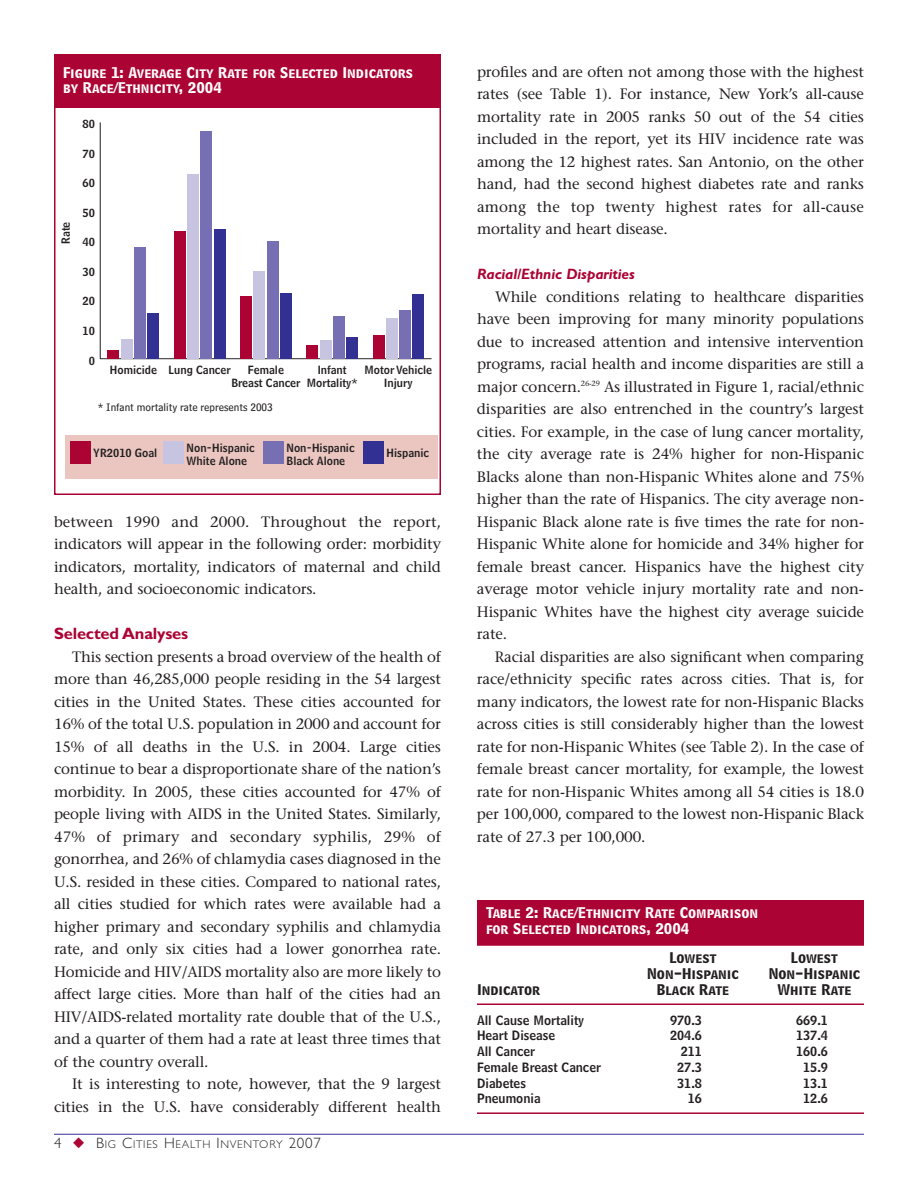
<style>
.page{position:relative;width:918px;height:1188px;background:#fff}
.page>*{position:absolute;margin:0;border:0;box-sizing:border-box;transform-origin:0 0}
.t1{font:700 16.5px "Gill Sans";letter-spacing:-.01em;color:#ab0333}
.t2{font:15px/22.5px "Stone Serif";letter-spacing:-.01em;color:#231f20;text-align:justify}
.t3{font:italic 700 15px "Gill Sans";letter-spacing:-.01em;color:#ab0333}
.t4{font:12.75px/15.8px "Bell Centennial Bold Listing Alt";color:#fff}
.t5{font:12.75px "Bell Centennial Name And Number";color:#231f20}
.t6{font:12.75px "Bell Centennial Bold Listing Alt";color:#231f20}
.t7{font:11.25px/13.5px "Bell Centennial Name And Number";color:#231f20;text-align:center}
.t8{font:11.25px "Bell Centennial Sub Caption";color:#231f20}
.t9{font:300 11.25px "Gill Sans";letter-spacing:.065em;color:#231f20}
.s1{font-size:15px}
.s2{color:#ab0333}
</style>
<div class="page">
<hr style="left:54px;top:1134px;width:810px;height:1px;background:#323092">
<div style="left:477px;top:900px;width:387px;height:24px;background:#ab0333"></div>
<div style="left:477px;top:923px;width:387px;height:23px;background:#ab0333"></div>
<hr style="left:477px;top:1004px;width:387px;height:1px;background:#ab0333">
<hr style="left:477px;top:1112px;width:387px;height:2px;background:#ab0333">
<div style="left:65px;top:435px;width:373px;height:43px;background:#ebc6c1"></div>
<hr style="left:100px;top:358px;width:332px;height:1px;background:#231f20">
<hr style="left:100px;top:122px;width:1px;height:237px;background:#231f20">
<div style="left:363px;top:441px;width:21px;height:22px;background:#323092"></div>
<div style="left:147px;top:314px;width:12px;height:45px;background:#323092"></div>
<div style="left:214px;top:230px;width:11px;height:129px;background:#323092"></div>
<div style="left:280px;top:293px;width:12px;height:66px;background:#323092"></div>
<div style="left:346px;top:337px;width:12px;height:22px;background:#323092"></div>
<div style="left:412px;top:294px;width:12px;height:65px;background:#323092"></div>
<div style="left:263px;top:441px;width:21px;height:22px;background:#776fb3"></div>
<div style="left:134px;top:247px;width:12px;height:112px;background:#776fb3"></div>
<div style="left:200px;top:131px;width:12px;height:228px;background:#776fb3"></div>
<div style="left:267px;top:241px;width:11px;height:118px;background:#776fb3"></div>
<div style="left:333px;top:316px;width:12px;height:43px;background:#776fb3"></div>
<div style="left:399px;top:310px;width:12px;height:49px;background:#776fb3"></div>
<div style="left:163px;top:441px;width:21px;height:22px;background:#c7c4e1"></div>
<div style="left:121px;top:339px;width:12px;height:20px;background:#c7c4e1"></div>
<div style="left:187px;top:175px;width:12px;height:184px;background:#c7c4e1"></div>
<div style="left:253px;top:271px;width:12px;height:88px;background:#c7c4e1"></div>
<div style="left:320px;top:340px;width:11px;height:19px;background:#c7c4e1"></div>
<div style="left:386px;top:319px;width:12px;height:40px;background:#c7c4e1"></div>
<div style="left:70px;top:441px;width:21px;height:22px;background:#ab0333"></div>
<div style="left:108px;top:350px;width:11px;height:9px;background:#ab0333"></div>
<div style="left:174px;top:231px;width:12px;height:128px;background:#ab0333"></div>
<div style="left:240px;top:296px;width:12px;height:63px;background:#ab0333"></div>
<div style="left:306px;top:345px;width:12px;height:14px;background:#ab0333"></div>
<div style="left:373px;top:335px;width:12px;height:24px;background:#ab0333"></div>
<div style="left:54px;top:54px;width:387px;height:441px;border:2px solid #ab0333"></div>
<div style="left:54px;top:54px;width:387px;height:54px;background:#ab0333"></div>
<p class="t4" style="left:63px;top:65px;width:352px">Figure 1: Average City Rate for Selected Indicators by Race/Ethnicity, 2004</p>
<p class="t7" style="left:83px;top:118px;width:14px">80</p>
<p class="t7" style="left:83px;top:148px;width:14px">70</p>
<p class="t7" style="left:83px;top:177px;width:14px">60</p>
<p class="t7" style="left:60px;top:244px;width:24px;rotate:-90deg">Rate</p>
<p class="t7" style="left:83px;top:207px;width:14px">50</p>
<p class="t7" style="left:83px;top:236px;width:14px">40</p>
<p class="t7" style="left:83px;top:266px;width:14px">30</p>
<p class="t7" style="left:83px;top:295px;width:14px">20</p>
<p class="t7" style="left:83px;top:325px;width:14px">10</p>
<p class="t7" style="left:89px;top:355px;width:8px">0</p>
<p class="t7" style="left:110px;top:364px;width:118px">Homicide Lung Cance</p>
<p class="t7" style="left:231px;top:364px;width:66px">Female<br>B east Cance</p>
<p class="t8" style="left:98px;top:403px;width:176px">* Infant mortality rate represents 2003</p>
<p class="t7" style="left:307px;top:364px;width:52px">n an<br>Mo ality*</p>
<p class="t7" style="left:365px;top:364px;width:69px">Moto Vehicle n ury</p>
<p class="t7" style="left:93px;top:447px;width:62px">YR2010 Goa</p>
<p class="t7" style="left:187px;top:442px;width:70px;text-align:left">Non-Hispanic<br>White Alone</p>
<p class="t7" style="left:287px;top:442px;width:70px;text-align:left">Non-Hispanic<br>Black Alone</p>
<p class="t7" style="left:387px;top:447px;width:44px">Hispanic</p>
<p class="t2" style="left:54px;top:512px;width:389px">between 1990 and 2000. Throughout the report, indicators will appear in the following order: morbidity indicators, mortality, indicators of maternal and child health, and socioeconomic indicators.</p>
<p class="t1" style="left:54px;top:628px;width:136px">Selected Analyses</p>
<p class="t2" style="left:54px;top:647px;width:389px;text-indent:18px">This section presents a broad overview of the health of more than 46,285,000 people residing in the 54 largest cities in the United States. These cities accounted for 16% of the total U.S. population in 2000 and account for 15% of all deaths in the U.S. in 2004. Large cities continue to bear a disproportionate share of the nation’s morbidity. In 2005, these cities accounted for 47% of people living with AIDS in the United States. Similarly, 47% of primary and secondary syphilis, 29% of gonorrhea, and 26% of chlamydia cases diagnosed in the U.S. resided in these cities. Compared to national rates, all cities studied for which rates were available had a higher primary and secondary syphilis and chlamydia rate, and only six cities had a lower gonorrhea rate.<br>Homicide and HIV/AIDS mortality also are more likely to affect large cities. More than half of the cities had an HIV/AIDS-related mortality rate double that of the U.S., and a quarter of them had a rate at least three times that of the country overall.</p>
<p class="t2" style="left:54px;top:1074px;width:389px;text-align:right">It is interesting to note, however, that the 9 largest cities in the U.S. have considerably different health</p>
<p class="t9" style="left:54px;top:1140px;width:268px"><span class="s1">4</span> <span class="s2">◆</span> <span class="s1">B</span>IG <span class="s1">C</span>ITIES <span class="s1">H</span>EALTH <span class="s1">I</span>NVENTORY <span class="s1">2007</span></p>
<p class="t2" style="left:477px;top:62px;width:389px">profiles and are often not among those with the highest rates (see Table 1). For instance, New York’s all-cause mortality rate in 2005 ranks 50 out of the 54 cities included in the report, yet its HIV incidence rate was among the 12 highest rates. San Antonio, on the other hand, had the second highest diabetes rate and ranks among the top twenty highest rates for all-cause mortality and heart disease.</p>
<p class="t3" style="left:477px;top:269px;width:159px">Racial/Ethnic Disparities</p>
<p class="t2" style="left:477px;top:287px;width:389px;text-indent:18px">While conditions relating to healthcare disparities have been improving for many minority populations due to increased attention and intensive intervention programs, racial health and income disparities are still a major concern.<sup>26-29</sup> As illustrated in Figure 1, racial/ethnic disparities are also entrenched in the country’s largest cities. For example, in the case of lung cancer mortality, the city average rate is 24% higher for non-Hispanic Blacks alone than non-Hispanic Whites alone and 75% higher than the rate of Hispanics. The city average non-Hispanic Black alone rate is five times the rate for non-Hispanic White alone for homicide and 34% higher for female breast cancer. Hispanics have the highest city average motor vehicle injury mortality rate and non-Hispanic Whites have the highest city average suicide rate.</p>
<p class="t2" style="left:477px;top:647px;width:389px;text-indent:18px">Racial disparities are also significant when comparing race/ethnicity specific rates across cities. That is, for many indicators, the lowest rate for non-Hispanic Blacks across cities is still considerably higher than the lowest rate for non-Hispanic Whites (see Table 2). In the case of female breast cancer mortality, for example, the lowest rate for non-Hispanic Whites among all 54 cities is 18.0 per 100,000, compared to the lowest non-Hispanic Black rate of 27.3 per 100,000.</p>
<p class="t4" style="left:486px;top:906px;width:274px">Table 2: Race/Ethnicity Rate Comparison for Selected Indicators, 2004</p>
<p class="t6" style="left:669px;top:951px;width:49px">Lowest</p>
<p class="t6" style="left:791px;top:951px;width:49px">Lowest</p>
<p class="t6" style="left:647px;top:967px;width:93px">Non-Hispanic</p>
<p class="t6" style="left:769px;top:967px;width:93px">Non-Hispanic</p>
<p class="t6" style="left:477px;top:983px;width:65px">Indicator</p>
<p class="t6" style="left:657px;top:983px;width:74px">Black Rate</p>
<p class="t6" style="left:778px;top:983px;width:75px">White Rate</p>
<p class="t5" style="left:477px;top:1015px;width:109px">All Cause Mortality</p>
<p class="t5" style="left:670px;top:1015px;width:33px">970.3</p>
<p class="t5" style="left:796px;top:1015px;width:33px">669.1</p>
<p class="t5" style="left:477px;top:1031px;width:80px">Heart Disease</p>
<p class="t5" style="left:670px;top:1031px;width:33px">204.6</p>
<p class="t5" style="left:796px;top:1031px;width:33px">137.4</p>
<p class="t5" style="left:477px;top:1047px;width:60px">All Cancer</p>
<p class="t5" style="left:681px;top:1047px;width:23px">211</p>
<p class="t5" style="left:796px;top:1047px;width:33px">160.6</p>
<p class="t5" style="left:477px;top:1062px;width:126px">Female Breast Cancer</p>
<p class="t5" style="left:677px;top:1062px;width:26px">27.3</p>
<p class="t5" style="left:803px;top:1062px;width:26px">15.9</p>
<p class="t5" style="left:477px;top:1078px;width:51px">Diabetes</p>
<p class="t5" style="left:677px;top:1078px;width:26px">31.8</p>
<p class="t5" style="left:803px;top:1078px;width:26px">13.1</p>
<p class="t5" style="left:477px;top:1094px;width:65px">Pneumonia</p>
<p class="t5" style="left:688px;top:1094px;width:16px">16</p>
<p class="t5" style="left:803px;top:1094px;width:26px">12.6</p>
</div>
